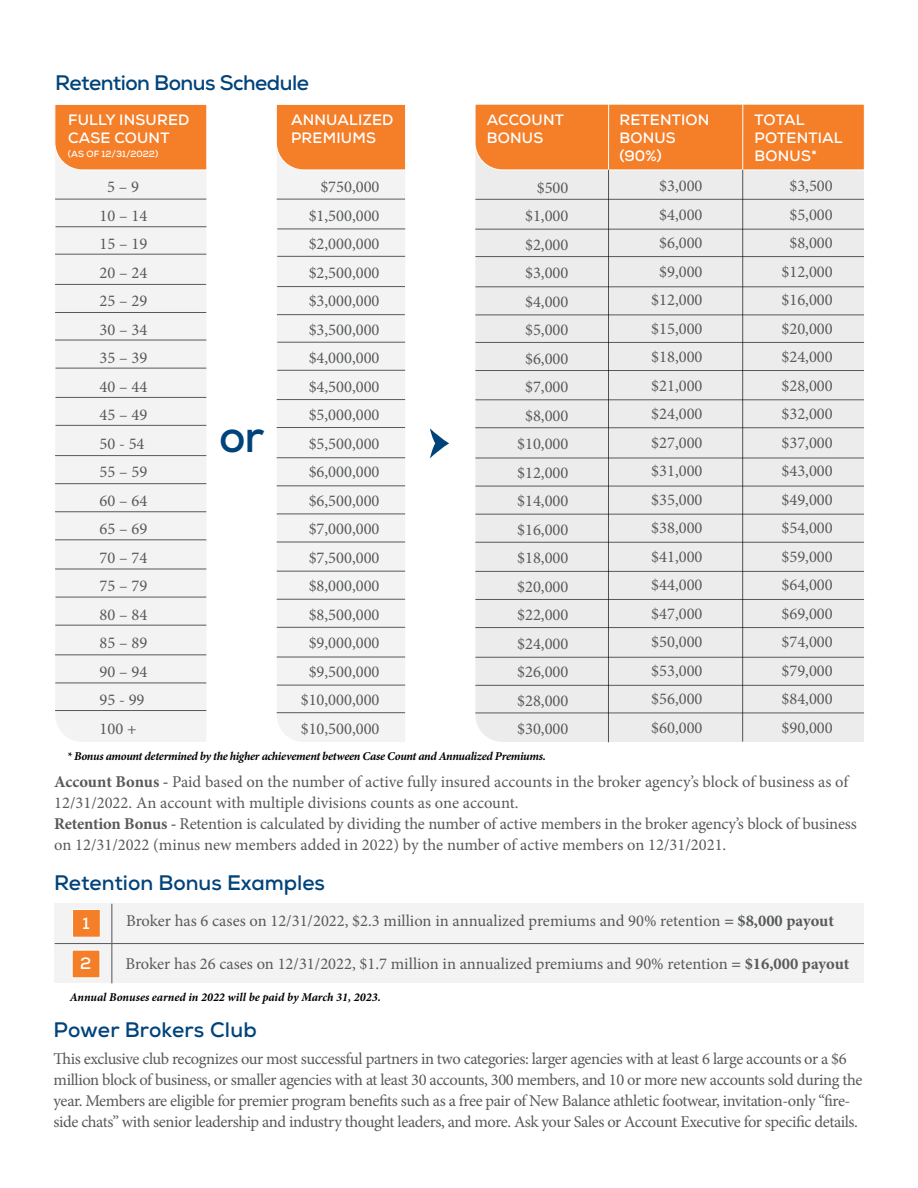
<style>
.page{position:relative;width:918px;height:1188px;background:#fff}
.page>*{position:absolute;margin:0;border:0;box-sizing:border-box;transform-origin:0 0}
.t1{font:700 45px "Nexa";color:#00437b}
.t2{font:700 21px "Nexa";letter-spacing:-.005em;color:#00437b}
.t3{font:700 21px "Nexa";letter-spacing:-.025em;color:#00437b}
.t4{font:16.5px/28.5px "Minion Pro";letter-spacing:-.005em;color:#58595b}
.t5{font:16.5px/21px "Minion Pro";letter-spacing:-.025em;color:#58595b}
.t6{font:700 16.5px "Nexa";color:#fff}
.t7{font:700 15px/18px "Nexa";letter-spacing:.015em;color:#fff}
.t8{font:italic 700 12px "Minion Pro";letter-spacing:-.02em;color:#000}
.t9{font:italic 700 12px "Minion Pro";color:#000}
.t10{font:700 9px "Nexa";color:#fff}
.s1{font-weight:700}
</style>
<div class="page">
<div style="left:55px;top:171px;width:151px;height:571px;background:#f2f3f2"></div>
<svg style="left:54px;top:104px;width:153px;height:67px;background:#f58636"></svg>
<hr style="left:55px;top:199px;width:151px;height:1px;background:#58595b">
<hr style="left:56px;top:226px;width:150px;height:1px;background:#58595b">
<hr style="left:55px;top:254px;width:151px;height:1px;background:#58595b">
<hr style="left:55px;top:284px;width:151px;height:1px;background:#58595b">
<hr style="left:55px;top:312px;width:151px;height:1px;background:#58595b">
<hr style="left:55px;top:340px;width:151px;height:1px;background:#58595b">
<hr style="left:56px;top:368px;width:150px;height:1px;background:#58595b">
<hr style="left:56px;top:397px;width:150px;height:1px;background:#58595b">
<hr style="left:56px;top:425px;width:150px;height:1px;background:#58595b">
<hr style="left:55px;top:455px;width:151px;height:1px;background:#58595b">
<hr style="left:55px;top:483px;width:151px;height:1px;background:#58595b">
<hr style="left:55px;top:511px;width:151px;height:1px;background:#58595b">
<hr style="left:55px;top:539px;width:151px;height:1px;background:#58595b">
<hr style="left:55px;top:569px;width:151px;height:1px;background:#58595b">
<hr style="left:56px;top:597px;width:150px;height:1px;background:#58595b">
<hr style="left:55px;top:625px;width:151px;height:1px;background:#58595b">
<hr style="left:55px;top:654px;width:151px;height:1px;background:#58595b">
<hr style="left:55px;top:683px;width:151px;height:1px;background:#58595b">
<hr style="left:55px;top:710px;width:151px;height:1px;background:#58595b">
<div style="left:55px;top:903px;width:809px;height:80px;background:#f2f3f2"></div>
<hr style="left:111px;top:904px;width:1px;height:79px;background:#58595b">
<hr style="left:55px;top:943px;width:809px;height:1px;background:#58595b">
<svg style="left:72px;top:909px;width:29px;height:28px"></svg>
<svg style="left:72px;top:950px;width:28px;height:28px"></svg>
<div style="left:277px;top:171px;width:128px;height:571px;background:#f2f3f2"></div>
<svg style="left:276px;top:104px;width:129px;height:67px;background:#f58535"></svg>
<hr style="left:277px;top:199px;width:128px;height:1px;background:#58595b">
<hr style="left:277px;top:229px;width:128px;height:1px;background:#58595b">
<hr style="left:277px;top:256px;width:128px;height:1px;background:#58595b">
<hr style="left:277px;top:286px;width:128px;height:1px;background:#58595b">
<hr style="left:277px;top:314px;width:128px;height:1px;background:#58595b">
<hr style="left:277px;top:342px;width:128px;height:1px;background:#58595b">
<hr style="left:277px;top:370px;width:128px;height:1px;background:#58595b">
<hr style="left:277px;top:399px;width:128px;height:1px;background:#58595b">
<hr style="left:277px;top:427px;width:128px;height:1px;background:#58595b">
<hr style="left:277px;top:457px;width:128px;height:1px;background:#58595b">
<hr style="left:277px;top:485px;width:128px;height:1px;background:#58595b">
<hr style="left:277px;top:514px;width:128px;height:1px;background:#58595b">
<hr style="left:277px;top:542px;width:128px;height:1px;background:#58595b">
<hr style="left:277px;top:571px;width:128px;height:1px;background:#58595b">
<hr style="left:277px;top:599px;width:128px;height:1px;background:#58595b">
<hr style="left:277px;top:627px;width:128px;height:1px;background:#58595b">
<hr style="left:277px;top:657px;width:128px;height:1px;background:#58595b">
<hr style="left:277px;top:685px;width:128px;height:1px;background:#58595b">
<hr style="left:277px;top:712px;width:128px;height:1px;background:#58595b">
<div style="left:475px;top:171px;width:389px;height:571px;background:#ececec"></div>
<div style="left:475px;top:104px;width:390px;height:67px;background:#f57e29"></div>
<hr style="left:475px;top:199px;width:389px;height:1px;background:#58595b">
<hr style="left:475px;top:229px;width:389px;height:1px;background:#58595b">
<hr style="left:475px;top:256px;width:389px;height:1px;background:#58595b">
<hr style="left:475px;top:286px;width:389px;height:1px;background:#58595b">
<hr style="left:475px;top:315px;width:389px;height:1px;background:#58595b">
<hr style="left:475px;top:342px;width:389px;height:1px;background:#58595b">
<hr style="left:475px;top:370px;width:389px;height:1px;background:#58595b">
<hr style="left:475px;top:399px;width:389px;height:1px;background:#58595b">
<hr style="left:475px;top:427px;width:389px;height:1px;background:#58595b">
<hr style="left:475px;top:458px;width:389px;height:1px;background:#58595b">
<hr style="left:475px;top:486px;width:389px;height:1px;background:#58595b">
<hr style="left:475px;top:514px;width:389px;height:1px;background:#58595b">
<hr style="left:475px;top:542px;width:389px;height:1px;background:#58595b">
<hr style="left:475px;top:571px;width:389px;height:1px;background:#58595b">
<hr style="left:475px;top:599px;width:389px;height:1px;background:#58595b">
<hr style="left:475px;top:627px;width:389px;height:1px;background:#58595b">
<hr style="left:475px;top:657px;width:389px;height:1px;background:#58595b">
<hr style="left:475px;top:685px;width:389px;height:1px;background:#58595b">
<hr style="left:475px;top:713px;width:389px;height:1px;background:#58595b">
<hr style="left:608px;top:170px;width:1px;height:572px;background:#58595b">
<hr style="left:608px;top:104px;width:1px;height:66px;background:#fff">
<hr style="left:742px;top:170px;width:1px;height:572px;background:#58595b">
<hr style="left:742px;top:104px;width:1px;height:66px;background:#fff">
<svg style="left:430px;top:428px;width:19px;height:30px"></svg>
<p class="t3" style="left:55px;top:69px;width:255px">Retention Bonus Schedule</p>
<p class="t7" style="left:68px;top:111px;width:123px">FULLY INSURED<br>CASE COUNT</p>
<p class="t10" style="left:68px;top:148px;width:92px">(AS OF 12/31/2022)</p>
<p class="t4" style="left:100px;top:173px;width:49px;text-indent:7px">5 – 9<br>10 – 14<br>15 – 19<br>20 – 24<br>25 – 29<br>30 – 34<br>35 – 39<br>40 – 44<br>45 – 49<br>50 - 54<br>55 – 59<br>60 – 64<br>65 – 69<br>70 – 74<br>75 – 79<br>80 – 84<br>85 – 89<br>90 – 94<br>95 - 99<br>100 +</p>
<p class="t7" style="left:291px;top:111px;width:104px">ANNUALIZED<br>PREMIUMS</p>
<p class="t4" style="left:301px;top:173px;width:80px;text-align:right">$750,000 $1,500,000 $2,000,000 $2,500,000 $3,000,000 $3,500,000 $4,000,000 $4,500,000 $5,000,000 $5,500,000 $6,000,000 $6,500,000 $7,000,000 $7,500,000 $8,000,000 $8,500,000 $9,000,000 $9,500,000 $10,000,000 $10,500,000</p>
<h1 class="t1" style="left:219px;top:407px;width:47px">or</h1>
<p class="t7" style="left:619px;top:110px;width:92px">RETENTION<br>BONUS (90%)</p>
<p class="t7" style="left:755px;top:111px;width:90px">TOTAL<br>POTENTIAL<br>BONUS*</p>
<p class="t7" style="left:487px;top:111px;width:78px">ACCOUNT<br>BONUS</p>
<p class="t4" style="left:517px;top:173px;width:53px;text-align:right">$500 $1,000 $2,000 $3,000 $4,000 $5,000 $6,000 $7,000 $8,000 $10,000 $12,000 $14,000 $16,000 $18,000 $20,000 $22,000 $24,000 $26,000 $28,000 $30,000</p>
<p class="t4" style="left:651px;top:172px;width:53px;text-align:center">$3,000 $4,000 $6,000 $9,000 $12,000 $15,000 $18,000 $21,000 $24,000 $27,000 $31,000 $35,000 $38,000 $41,000 $44,000 $47,000 $50,000 $53,000 $56,000 $60,000</p>
<p class="t4" style="left:782px;top:172px;width:53px;text-align:center">$3,500 $5,000 $8,000 $12,000 $16,000 $20,000 $24,000 $28,000 $32,000 $37,000 $43,000 $49,000 $54,000 $59,000 $64,000 $69,000 $74,000 $79,000 $84,000 $90,000</p>
<p class="t8" style="left:67px;top:748px;width:481px">* Bonus amount determined by the higher achievement between Case Count and Annualized Premiums.</p>
<p class="t4" style="left:54px;top:771px;width:804px;line-height:21px"><span class="s1">Account Bonus -</span> Paid based on the number of active fully insured accounts in the broker agency’s block of business as of 12/31/2022. An account with multiple divisions counts as one account.<br><span class="s1">Retention Bonus -</span> Retention is calculated by dividing the number of active members in the broker agency’s block of business on 12/31/2022 (minus new members added in 2022) by the number of active members on 12/31/2021.</p>
<p class="t2" style="left:54px;top:869px;width:272px">Retention Bonus Examples</p>
<p class="t6" style="left:82px;top:913px;width:9px">1</p>
<p class="t6" style="left:80px;top:953px;width:13px">2</p>
<p class="t4" style="left:126px;top:907px;width:709px">Broker has 6 cases on 12/31/2022, $2.3 million in annualized premiums and 90% retention <span class="s1">= $8,000 payout</span></p>
<p class="t4" style="left:125px;top:949px;width:725px">Broker has 26 cases on 12/31/2022, $1.7 million in annualized premiums and 90% retention <span class="s1">= $16,000 payout</span></p>
<p class="t9" style="left:70px;top:988px;width:312px">Annual Bonuses earned in 2022 will be paid by March 31, 2023.</p>
<p class="t2" style="left:54px;top:1017px;width:205px">Power Brokers Club</p>
<p class="t5" style="left:54px;top:1049px;width:810px">This exclusive club recognizes our most successful partners in two categories: larger agencies with at least 6 large accounts or a $6 million block of business, or smaller agencies with at least 30 accounts, 300 members, and 10 or more new accounts sold during the year. Members are eligible for premier program benefits such as a free pair of New Balance athletic footwear, invitation-only “fire&shy;side chats” with senior leadership and industry thought leaders, and more. Ask your Sales or Account Executive for specific details.</p>
</div>
